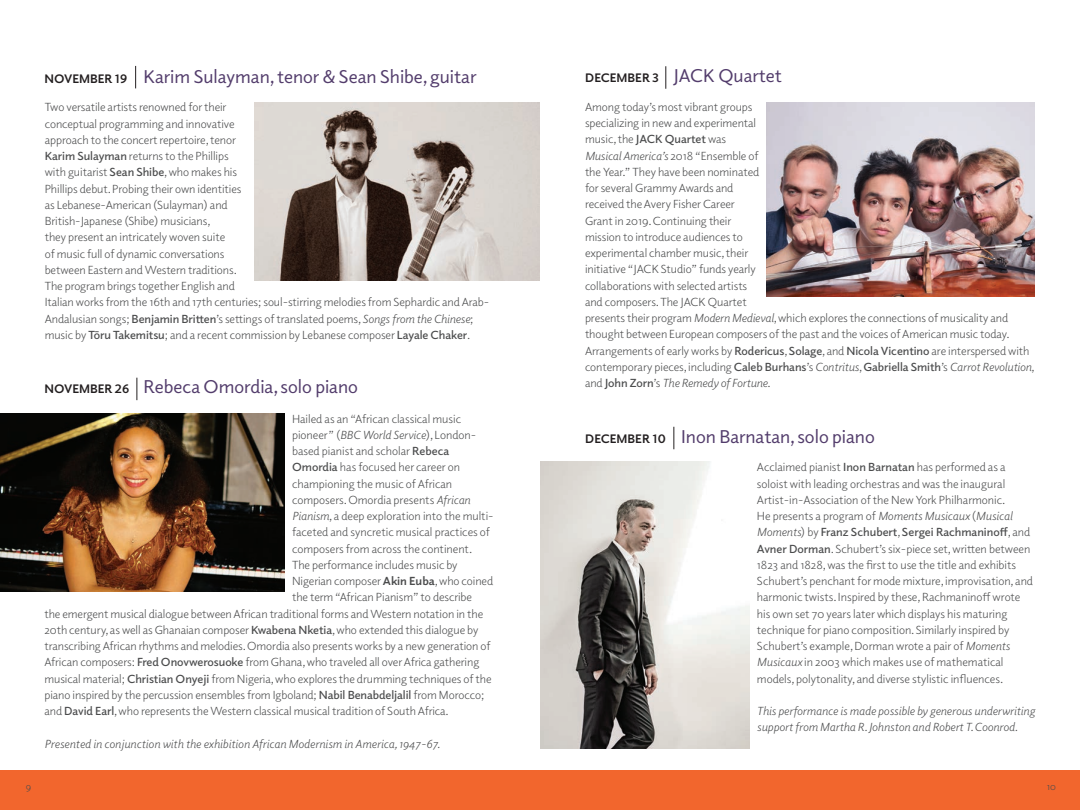
<style>
.page{position:relative;width:1080px;height:810px;background:#fff}
.page>*{position:absolute;margin:0;border:0;box-sizing:border-box;transform-origin:0 0}
.t1{font:18.75px "Elido";color:#533d6c}
.t2{font:11.88px/16.2px "Elido";letter-spacing:-.005em;color:#4b4c4d}
.t3{font:italic 11.88px/16.2px "Elido";color:#4b4c4d}
.t4{font:10px "Elido";color:#4b4c4d}
.s1{font-weight:700;font-size:12.5px;color:#231f20}
.s2{font-weight:600}
.s3{font-style:italic}
.s4{font-weight:700}
</style>
<div class="page">
<div style="left:0;top:770px;width:1080px;height:40px;background:#f2662d"></div>
<img style="left:254px;top:102px;width:286px;height:178px">
<svg style="left:135px;top:66px;width:1px;height:22px"></svg>
<svg style="left:137px;top:378px;width:1px;height:22px"></svg>
<img style="left:0;top:414px;width:285px;height:178px">
<img style="left:540px;top:462px;width:210px;height:286px">
<svg style="left:666px;top:66px;width:1px;height:23px"></svg>
<svg style="left:674px;top:427px;width:1px;height:22px"></svg>
<img style="left:767px;top:102px;width:268px;height:195px">
<h1 class="t1" style="left:44px;top:64px;width:433px"><span class="s1">NOVEMBER 19</span> Karim Sulayman, tenor &amp; Sean Shibe, guitar</h1>
<p class="t2" style="left:45px;top:99px;width:446px">Two versatile artists renowned for their<br>conceptual programming and innovative<br>approach to the concert repertoire, tenor<br><span class="s2">Karim Sulayman</span> returns to the Phillips<br>with guitarist <span class="s2">Sean Shibe</span>, who makes his<br>Phillips debut. Probing their own identities<br>as Lebanese-American (Sulayman) and<br>British-Japanese (Shibe) musicians,<br>they present an intricately woven suite<br>of music full of dynamic conversations<br>between Eastern and Western traditions.<br>The program brings together English and<br>Italian works from the 16th and 17th centuries; soul-stirring melodies from Sephardic and Arab-Andalusian songs; <span class="s2">Benjamin Britten</span>’s settings of translated poems, <span class="s3">Songs from the Chinese</span>; music by <span class="s2">Tōru Takemitsu</span>; and a recent commission by Lebanese composer <span class="s2">Layale Chaker</span>.</p>
<h1 class="t1" style="left:44px;top:375px;width:315px"><span class="s1">NOVEMBER 26</span> Rebeca Omordia, solo piano</h1>
<p class="t2" style="left:292px;top:410px;width:171px">Hailed as an “African classical music</p>
<p class="t2" style="left:292px;top:426px;width:186px">pioneer” (<span class="s3">BBC World Service</span>), London-</p>
<p class="t2" style="left:292px;top:443px;width:159px">based pianist and scholar <span class="s2">Rebeca</span></p>
<p class="t2" style="left:292px;top:459px;width:170px"><span class="s2">Omordia</span> has focused her career on</p>
<p class="t2" style="left:292px;top:475px;width:162px">championing the music of African</p>
<p class="t2" style="left:292px;top:491px;width:180px">composers. Omordia presents <span class="s3">African</span></p>
<p class="t2" style="left:292px;top:508px;width:203px"><span class="s3">Pianism</span>, a deep exploration into the multi-</p>
<p class="t2" style="left:292px;top:524px;width:199px">faceted and syncretic musical practices of</p>
<p class="t2" style="left:292px;top:540px;width:182px">composers from across the continent.</p>
<p class="t2" style="left:292px;top:556px;width:167px">The performance includes music by</p>
<p class="t2" style="left:292px;top:573px;width:203px">Nigerian composer <span class="s4">Akin Euba</span>, who coined</p>
<p class="t2" style="left:292px;top:589px;width:182px">the term “African Pianism” to describe</p>
<p class="t2" style="left:44px;top:605px;width:440px">the emergent musical dialogue between African traditional forms and Western notation in the</p>
<p class="t2" style="left:44px;top:621px;width:436px">20th century, as well as Ghanaian composer <span class="s2">Kwabena Nketia</span>, who extended this dialogue by</p>
<p class="t2" style="left:44px;top:638px;width:448px">transcribing African rhythms and melodies. Omordia also presents works by a new generation of</p>
<p class="t2" style="left:44px;top:654px;width:436px">African composers: <span class="s2">Fred Onovwerosuoke</span> from Ghana, who traveled all over Africa gathering</p>
<p class="t2" style="left:44px;top:670px;width:449px">musical material; <span class="s2">Christian Onyeji</span> from Nigeria, who explores the drumming techniques of the</p>
<p class="t2" style="left:44px;top:686px;width:441px">piano inspired by the percussion ensembles from Igboland; <span class="s2">Nabil Benabdeljalil</span> from Morocco;</p>
<p class="t2" style="left:44px;top:703px;width:406px">and <span class="s2">David Earl</span>, who represents the Western classical musical tradition of South Africa.</p>
<p class="t3" style="left:44px;top:735px;width:397px">Presented in conjunction with the exhibition African Modernism in America, 1947-67.</p>
<h1 class="t1" style="left:585px;top:63px;width:198px"><span class="s1">DECEMBER 3</span> JACK Quartet</h1>
<p class="t2" style="left:585px;top:98px;width:451px">Among today’s most vibrant groups<br>specializing in new and experimental<br>music, the <span class="s2">JACK Quartet</span> was<br><span class="s3">Musical America’s</span> 2018 “Ensemble of<br>the Year.” They have been nominated<br>for several Grammy Awards and<br>received the Avery Fisher Career<br>Grant in 2019. Continuing their<br>mission to introduce audiences to<br>experimental chamber music, their<br>initiative “JACK Studio” funds yearly<br>collaborations with selected artists<br>and composers. The JACK Quartet<br>presents their program <span class="s3">Modern Medieval</span>, which explores the connections of musicality and thought between European composers of the past and the voices of American music today.<br>Arrangements of early works by <span class="s2">Rodericus</span>, <span class="s2">Solage</span>, and <span class="s2">Nicola Vicentino</span> are interspersed with contemporary pieces, including <span class="s2">Caleb Burhans</span>’s <span class="s3">Contritus</span>, <span class="s2">Gabriella Smith</span>’s <span class="s3">Carrot Revolution</span>, and <span class="s2">John Zorn</span>’s <span class="s3">The Remedy of Fortune</span>.</p>
<h1 class="t1" style="left:585px;top:424px;width:291px"><span class="s1">DECEMBER 10</span> Inon Barnatan, solo piano</h1>
<p class="t2" style="left:757px;top:459px;width:278px">Acclaimed pianist <span class="s2">Inon Barnatan</span> has performed as a soloist with leading orchestras and was the inaugural Artist-in-Association of the New York Philharmonic.<br>He presents a program of <span class="s3">Moments Musicaux</span> (<span class="s3">Musical Moments</span>) by <span class="s2">Franz Schubert</span>, <span class="s2">Sergei Rachmaninoff</span>, and <span class="s2">Avner Dorman</span>. Schubert’s six-piece set, written between 1823 and 1828, was the first to use the title and exhibits Schubert’s penchant for mode mixture, improvisation, and harmonic twists. Inspired by these, Rachmaninoff wrote his own set 70 years later which displays his maturing technique for piano composition. Similarly inspired by Schubert’s example, Dorman wrote a pair of <span class="s3">Moments Musicaux</span> in 2003 which makes use of mathematical models, polytonality, and diverse stylistic influences.</p>
<p class="t3" style="left:757px;top:703px;width:280px">This performance is made possible by generous underwriting support from Martha R. Johnston and Robert T. Coonrod.</p>
<p class="t4" style="left:26px;top:780px;width:7px">9</p>
<p class="t4" style="left:1047px;top:780px;width:11px">10</p>
</div>
